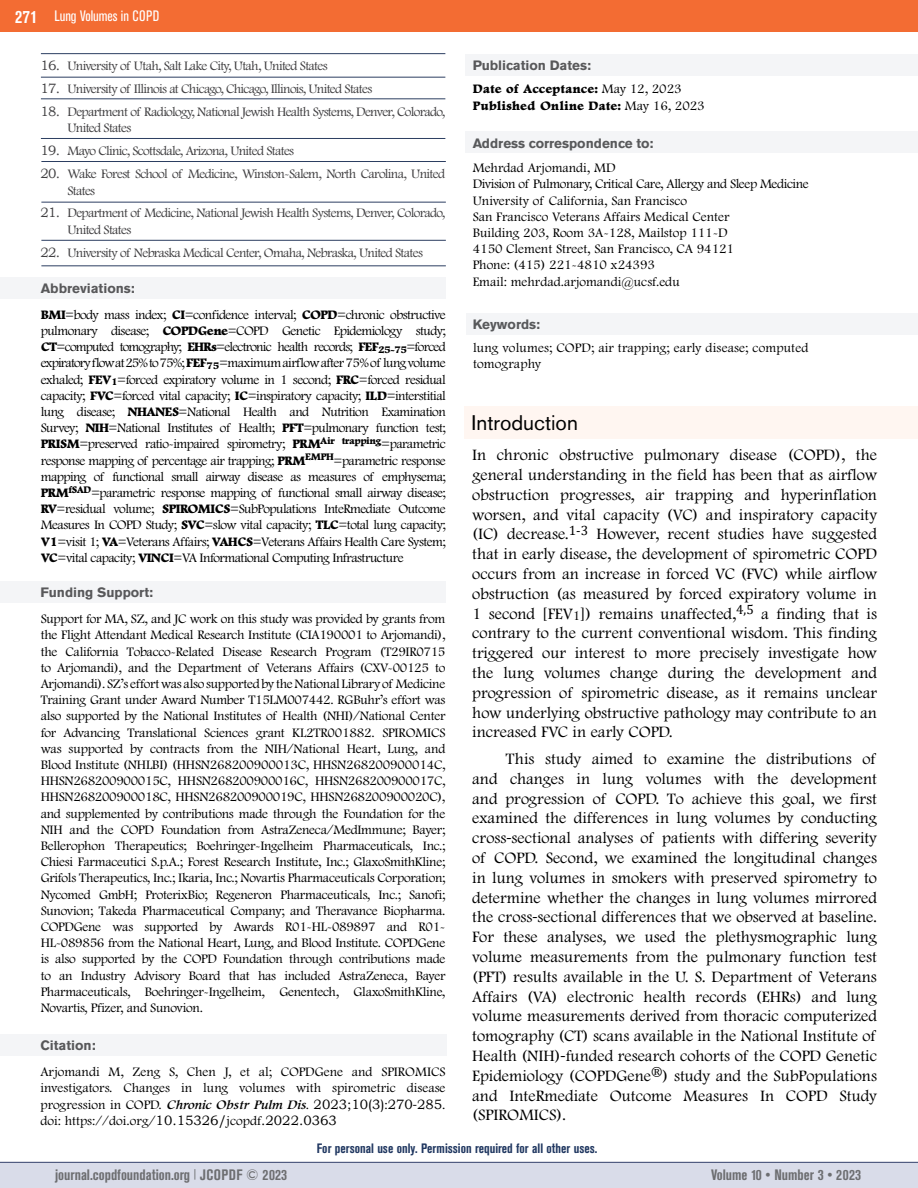
<style>
.page{position:relative;width:918px;height:1188px;background:#fff}
.page>*{position:absolute;margin:0;border:0;box-sizing:border-box;transform-origin:0 0}
.t1{font:21px "Akzidenz Grotesk BQ";color:#000101}
.t2{font:300 16.5px/19.8px "Footlight MT Pro";color:#000;text-align:justify}
.t3{font:700 condensed 15px "Akzidenz Grotesk BE";color:#6d6e71}
.t4{font:condensed 15px "Akzidenz Grotesk BE";color:#fff}
.t5{font:300 13.5px/16.2px "Footlight MT Pro";color:#000;text-align:justify}
.t6{font:300 13.5px/16.2px "Footlight MT Pro";letter-spacing:-.05em;color:#414042}
.t7{font:800 13.5px/16.2px "Footlight MT Pro";color:#000}
.t8{font:700 13.5px "Akzidenz Grotesk BE";color:#58585a}
.t9{font:700 condensed 13.5px "Akzidenz Grotesk BE";color:#213861}
.t10{font:700 13.5px "Akzidenz Grotesk BE";color:#58595b}
.s1{font-weight:700;font-size:18px}
.s2{font-family:"Bookman Old Style";font-weight:400}
.s3{font-weight:800}
.s4{font-weight:400;font-style:italic}
.s5{font-family:"Myriad Pro";font-weight:400}
.s6{font-weight:300}
</style>
<div class="page">
<div style="left:0;top:1162px;width:918px;height:26px;background:#d9dce9"></div>
<div style="left:0;top:0;width:918px;height:32px;background:#f36c33"></div>
<hr style="left:0;top:1162px;width:918px;height:1px;background:#34416b">
<hr style="left:41px;top:53px;width:404px;height:1px;background:#2c3e61">
<hr style="left:41px;top:77px;width:404px;height:1px;background:#2c3e61">
<hr style="left:41px;top:99px;width:404px;height:1px;background:#2c3e61">
<div style="left:0;top:277px;width:446px;height:22px;background:#f4f5f7"></div>
<div style="left:0;top:581px;width:446px;height:22px;background:#f4f5f7"></div>
<hr style="left:41px;top:138px;width:404px;height:1px;background:#2c3e61">
<hr style="left:41px;top:202px;width:405px;height:1px;background:#2c3e61">
<hr style="left:41px;top:240px;width:405px;height:1px;background:#2c3e61">
<hr style="left:41px;top:161px;width:405px;height:1px;background:#2c3e61">
<div style="left:0;top:1034px;width:447px;height:22px;background:#f4f5f7"></div>
<div style="left:466px;top:132px;width:452px;height:21px;background:#f4f5f7"></div>
<div style="left:466px;top:54px;width:452px;height:22px;background:#f4f5f7"></div>
<div style="left:466px;top:313px;width:452px;height:22px;background:#f4f5f7"></div>
<div style="left:465px;top:406px;width:453px;height:33px;background:#fff6f1"></div>
<hr style="left:41px;top:266px;width:405px;height:1px;background:#2c3e61">
<p class="t4" style="left:15px;top:8px;width:146px"><span class="s1">271</span> Lung Volumes in COPD</p>
<p class="t6" style="left:40px;top:58px;width:289px"><span class="s2">16.</span> University of Utah, Salt Lake City, Utah, United States</p>
<p class="t6" style="left:40px;top:81px;width:333px"><span class="s2">17.</span> University of Illinois at Chicago, Chicago, Illinois, United States</p>
<p class="t6" style="left:68px;top:104px;width:379px;text-indent:-27px"><span class="s2">18.</span> Department of Radiology, National Jewish Health Systems, Denver, Colorado,<br>United States</p>
<p class="t6" style="left:40px;top:143px;width:255px"><span class="s2">19.</span> Mayo Clinic, Scottsdale, Arizona, United States</p>
<p class="t6" style="left:68px;top:166px;width:379px;text-indent:-27px"><span class="s2">20.</span> Wake Forest School of Medicine, Winston-Salem, North Carolina, United<br>States</p>
<p class="t6" style="left:68px;top:205px;width:379px;text-indent:-27px"><span class="s2">21.</span> Department of Medicine, National Jewish Health Systems, Denver, Colorado,<br>United States</p>
<p class="t6" style="left:40px;top:245px;width:384px"><span class="s2">22.</span> University of Nebraska Medical Center, Omaha, Nebraska, United States</p>
<p class="t8" style="left:41px;top:280px;width:95px">Abbreviations:</p>
<p class="t5" style="left:41px;top:307px;width:407px"><span class="s3">BMI</span>=body mass index; <span class="s3">CI</span>=confidence interval; <span class="s3">COPD</span>=chronic obstructive pulmonary disease; <span class="s3">COPDGene</span>=COPD Genetic Epidemiology study; <span class="s3">CT</span>=computed tomography; <span class="s3">EHRs</span>=electronic health records; <span class="s3">FEF</span><sub>25-75</sub>=forced expiratory flow at 25% to 75%; <span class="s3">FEF</span><sub>75</sub>=maximum airflow after 75% of lung volume exhaled; <span class="s3">FEV</span><sub>1</sub>=forced expiratory volume in 1 second; <span class="s3">FRC</span>=forced residual capacity; <span class="s3">FVC</span>=forced vital capacity; <span class="s3">IC</span>=inspiratory capacity; <span class="s3">ILD</span>=interstitial lung disease; <span class="s3">NHANES</span>=National Health and Nutrition Examination Survey; <span class="s3">NIH</span>=National Institutes of Health; <span class="s3">PFT</span>=pulmonary function test; <span class="s3">PRISM</span>=preserved ratio-impaired spirometry; <span class="s3">PRM</span><sup>Air</sup> <sup>trapping</sup>=parametric response mapping of percentage air trapping; <span class="s3">PRM</span><sup>EMPH</sup>=parametric response mapping of functional small airway disease as measures of emphysema; <span class="s3">PRM</span><sup>fSAD</sup>=parametric response mapping of functional small airway disease; <span class="s3">RV</span>=residual volume; <span class="s3">SPIROMICS</span>=SubPopulations InteRmediate Outcome Measures In COPD Study; <span class="s3">SVC</span>=slow vital capacity; <span class="s3">TLC</span>=total lung capacity; <span class="s3">V1</span>=visit 1; <span class="s3">VA</span>=Veterans Affairs; <span class="s3">VAHCS</span>=Veterans Affairs Health Care System; <span class="s3">VC</span>=vital capacity; <span class="s3">VINCI</span>=VA Informational Computing Infrastructure</p>
<p class="t8" style="left:41px;top:585px;width:114px">Funding Support:</p>
<p class="t5" style="left:41px;top:611px;width:406px">Support for MA, SZ, and JC work on this study was provided by grants from the Flight Attendant Medical Research Institute (CIA190001 to Arjomandi), the California Tobacco-Related Disease Research Program (T29IR0715 to Arjomandi), and the Department of Veterans Affairs (CXV-00125 to Arjomandi). SZ’s effort was also supported by the National Library of Medicine Training Grant under Award Number T15LM007442. RGBuhr’s effort was also supported by the National Institutes of Health (NHI)/National Center for Advancing Translational Sciences grant KL2TR001882. SPIROMICS was supported by contracts from the NIH/National Heart, Lung, and Blood Institute (NHLBI) (HHSN268200900013C, HHSN268200900014C, HHSN268200900015C, HHSN268200900016C, HHSN268200900017C, HHSN268200900018C, HHSN268200900019C, HHSN268200900020C), and supplemented by contributions made through the Foundation for the NIH and the COPD Foundation from AstraZeneca/MedImmune; Bayer; Bellerophon Therapeutics; Boehringer-Ingelheim Pharmaceuticals, Inc.; Chiesi Farmaceutici S.p.A.; Forest Research Institute, Inc.; GlaxoSmithKline; Grifols Therapeutics, Inc.; Ikaria, Inc.; Novartis Pharmaceuticals Corporation; Nycomed GmbH; ProterixBio; Regeneron Pharmaceuticals, Inc.; Sanofi; Sunovion; Takeda Pharmaceutical Company; and Theravance Biopharma.<br>COPDGene was supported by Awards R01-HL-089897 and R01- HL-089856 from the National Heart, Lung, and Blood Institute. COPDGene is also supported by the COPD Foundation through contributions made to an Industry Advisory Board that has included AstraZeneca, Bayer Pharmaceuticals, Boehringer-Ingelheim, Genentech, GlaxoSmithKline, Novartis, Pfizer, and Sunovion.</p>
<p class="t8" style="left:40px;top:1038px;width:57px">Citation:</p>
<p class="t5" style="left:40px;top:1064px;width:407px">Arjomandi M, Zeng S, Chen J, et al; COPDGene and SPIROMICS investigators. Changes in lung volumes with spirometric disease progression in COPD. <span class="s4">Chronic Obstr Pulm Dis</span>. <span class="s2">2023;10(3)</span>:<span class="s2">270</span><span class="s5">-</span><span class="s2">285</span>. doi: https://doi.org/<span class="s2">10.15326/</span>jcopdf<span class="s2">.2022.0363</span></p>
<p class="t8" style="left:473px;top:58px;width:120px">Publication Dates:</p>
<p class="t7" style="left:473px;top:81px;width:233px">Date of Acceptance: <span class="s6">May 12, 2023<br></span>Published Online Date: <span class="s6">May 16, 2023</span></p>
<p class="t10" style="left:473px;top:135px;width:182px">Address correspondence to:</p>
<p class="t5" style="left:473px;top:160px;width:338px;text-align:left">Mehrdad Arjomandi, MD<br>Division of Pulmonary, Critical Care, Allergy and Sleep Medicine University of California, San Francisco<br>San Francisco Veterans Affairs Medical Center<br>Building 203, Room 3A-128, Mailstop 111-D<br>4150 Clement Street, San Francisco, CA 94121<br>Phone: (415) 221-4810 x24393<br>Email: mehrdad.arjomandi@ucsf.edu</p>
<p class="t10" style="left:473px;top:317px;width:69px">Keywords:</p>
<p class="t5" style="left:473px;top:340px;width:337px">lung volumes; COPD; air trapping; early disease; computed tomography</p>
<h1 class="t1" style="left:472px;top:410px;width:108px">Introduction</h1>
<p class="t2" style="left:472px;top:446px;width:406px">In chronic obstructive pulmonary disease (COPD), the general understanding in the field has been that as airflow obstruction progresses, air trapping and hyperinflation worsen, and vital capacity (VC) and inspiratory capacity (IC) decrease.<sup>1-3</sup> However, recent studies have suggested that in early disease, the development of spirometric COPD occurs from an increase in forced VC (FVC) while airflow obstruction (as measured by forced expiratory volume in 1 second [FEV<sub>1</sub>]) remains unaffected,<sup>4,5</sup> a finding that is contrary to the current conventional wisdom. This finding triggered our interest to more precisely investigate how the lung volumes change during the development and progression of spirometric disease, as it remains unclear how underlying obstructive pathology may contribute to an increased FVC in early COPD.</p>
<p class="t2" style="left:472px;top:749px;width:406px;text-indent:34px">This study aimed to examine the distributions of and changes in lung volumes with the development and progression of COPD. To achieve this goal, we first examined the differences in lung volumes by conducting cross<span class="s5">-</span>sectional analyses of patients with differing severity of COPD. Second, we examined the longitudinal changes in lung volumes in smokers with preserved spirometry to determine whether the changes in lung volumes mirrored the cross<span class="s5">-</span>sectional differences that we observed at baseline.<br>For these analyses, we used the plethysmographic lung volume measurements from the pulmonary function test (PFT) results available in the U. S. Department of Veterans Affairs (VA) electronic health records (EHRs) and lung volume measurements derived from thoracic computerized tomography (CT) scans available in the National Institute of Health (NIH)<span class="s5">-</span>funded research cohorts of the COPD Genetic Epidemiology (COPDGene<sup>®</sup>) study and the SubPopulations and InteRmediate Outcome Measures In COPD Study (SPIROMICS).</p>
<p class="t9" style="left:317px;top:1141px;width:282px">For personal use only. Permission required for all other uses.</p>
<p class="t3" style="left:55px;top:1166px;width:234px">journal.copdfoundation.org <sup>|</sup> JCOPDF © 2023</p>
<p class="t3" style="left:711px;top:1166px;width:151px">Volume 10 • Number 3 • 2023</p>
</div>
